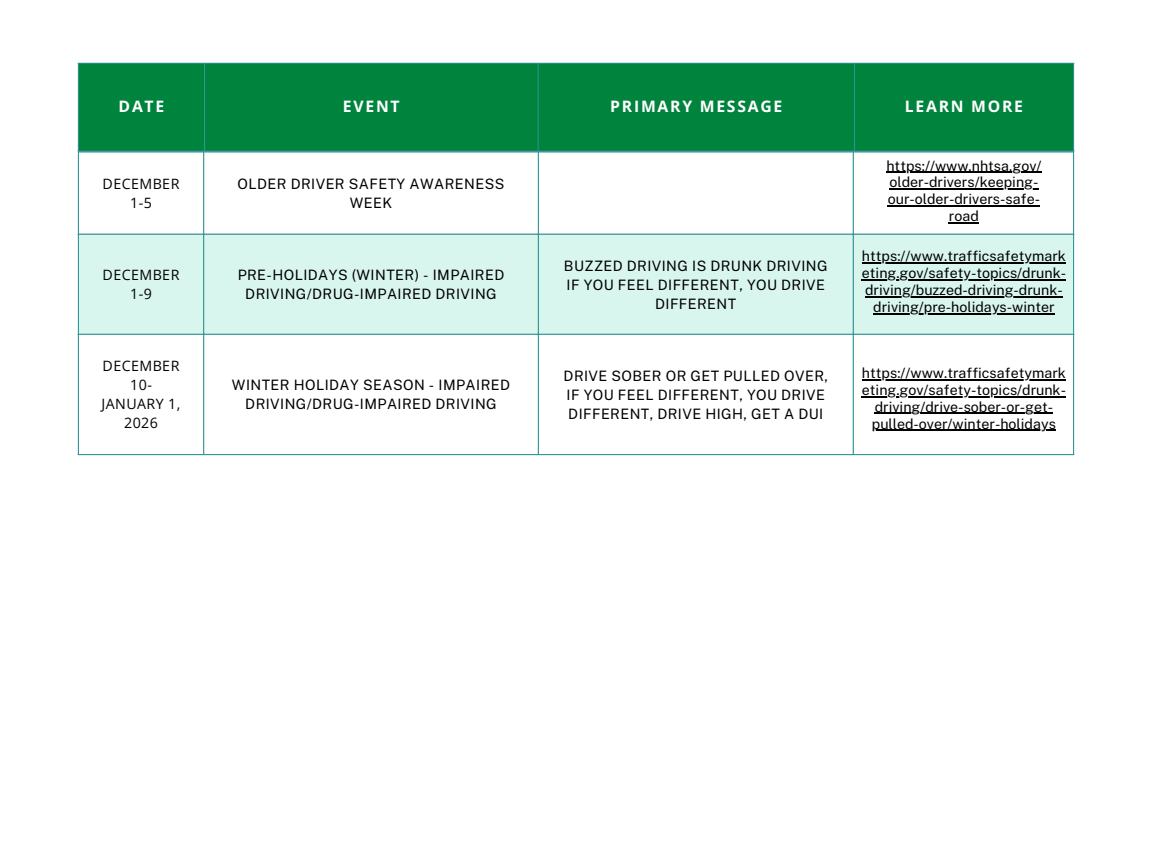
<style>
.page{position:relative;width:1152px;height:864px;background:#fff}
.page>*{position:absolute;margin:0;border:0;box-sizing:border-box;transform-origin:0 0}
.t1{font:700 15.75px "Open Sans";letter-spacing:.11em;color:#fff}
.t2{font:14.25px/16.8px "Public Sans";color:#000;text-align:center}
.t3{font:14.25px/19.2px "Public Sans";letter-spacing:.03em;color:#000;text-align:center}
.t4{font:14.25px/19.2px "Open Sans";letter-spacing:.03em;color:#000;text-align:center}
</style>
<div class="page">
<svg style="left:79px;top:153px;width:994px;height:301px"></svg>
<div style="left:79px;top:235px;width:994px;height:99px;background:#d9f6ee"></div>
<hr style="left:78px;top:153px;width:1px;height:301px;background:#2d9596">
<hr style="left:203px;top:153px;width:1px;height:301px;background:#2d9596">
<hr style="left:538px;top:153px;width:1px;height:301px;background:#2d9596">
<hr style="left:853px;top:153px;width:1px;height:301px;background:#2d9596">
<hr style="left:1073px;top:153px;width:1px;height:301px;background:#2d9596">
<hr style="left:78px;top:151px;width:996px;height:2px;background:#2d9596">
<hr style="left:78px;top:234px;width:996px;height:1px;background:#2d9596">
<hr style="left:78px;top:334px;width:996px;height:1px;background:#2d9596">
<hr style="left:78px;top:454px;width:996px;height:1px;background:#2d9596">
<div style="left:79px;top:64px;width:994px;height:86px;background:#00843d"></div>
<hr style="left:78px;top:64px;width:1px;height:86px;background:#2d9596">
<hr style="left:204px;top:64px;width:1px;height:86px;background:#2d9596">
<hr style="left:538px;top:64px;width:1px;height:86px;background:#2d9596">
<hr style="left:854px;top:64px;width:1px;height:86px;background:#2d9596">
<hr style="left:1073px;top:64px;width:1px;height:86px;background:#2d9596">
<hr style="left:78px;top:63px;width:996px;height:1px;background:#2d9596">
<hr style="left:78px;top:150px;width:996px;height:1px;background:#2d9596">
<hr style="left:862px;top:379px;width:204px;height:1px;background:#000">
<hr style="left:862px;top:396px;width:204px;height:1px;background:#000">
<hr style="left:875px;top:413px;width:178px;height:1px;background:#000">
<hr style="left:872px;top:430px;width:184px;height:1px;background:#000">
<hr style="left:862px;top:263px;width:204px;height:1px;background:#000">
<hr style="left:862px;top:279px;width:204px;height:2px;background:#000">
<hr style="left:865px;top:296px;width:198px;height:1px;background:#000">
<hr style="left:873px;top:313px;width:182px;height:1px;background:#000">
<hr style="left:886px;top:172px;width:156px;height:1px;background:#000">
<hr style="left:889px;top:189px;width:149px;height:1px;background:#000">
<hr style="left:888px;top:205px;width:152px;height:2px;background:#000">
<hr style="left:949px;top:222px;width:30px;height:1px;background:#000">
<p class="t1" style="left:119px;top:95px;width:47px">DATE</p>
<p class="t1" style="left:343px;top:95px;width:58px">EVENT</p>
<p class="t1" style="left:610px;top:95px;width:174px">PRIMARY MESSAGE</p>
<p class="t1" style="left:905px;top:95px;width:120px">LEARN MORE</p>
<p class="t4" style="left:103px;top:173px;width:78px">DECEMBER<br>1-5</p>
<p class="t3" style="left:238px;top:174px;width:268px">OLDER DRIVER SAFETY AWARENESS<br>WEEK</p>
<p class="t4" style="left:103px;top:265px;width:78px">DECEMBER<br>1-9</p>
<p class="t3" style="left:238px;top:265px;width:268px">PRE-HOLIDAYS (WINTER) - IMPAIRED<br>DRIVING/DRUG-IMPAIRED DRIVING</p>
<p class="t3" style="left:564px;top:256px;width:265px">BUZZED DRIVING IS DRUNK DRIVING<br>IF YOU FEEL DIFFERENT, YOU DRIVE<br>DIFFERENT</p>
<p class="t4" style="left:103px;top:356px;width:78px">DECEMBER<br>10-</p>
<p class="t4" style="left:102px;top:394px;width:81px">JANUARY 1,<br>2026</p>
<p class="t3" style="left:232px;top:375px;width:280px">WINTER HOLIDAY SEASON - IMPAIRED<br>DRIVING/DRUG-IMPAIRED DRIVING</p>
<p class="t3" style="left:564px;top:366px;width:266px;text-align:left">DRIVE SOBER OR GET PULLED OVER,<br>IF YOU FEEL DIFFERENT, YOU DRIVE<br>DIFFERENT, DRIVE HIGH, GET A DUI</p>
<p class="t2" style="left:886px;top:157px;width:157px">https://www.nhtsa.gov/ older-drivers/keeping&shy;our-older-drivers-safe&shy;road</p>
<p class="t2" style="left:862px;top:248px;width:206px">https://www.trafficsafetymark eting.gov/safety-topics/drunk&shy;driving/buzzed-driving-drunk&shy;driving/pre-holidays-winter</p>
<h1 class="t2" style="left:862px;top:364px;width:205px">https://www.trafficsafetymark</h1>
<h1 class="t2" style="left:862px;top:381px;width:206px">eting.gov/safety-topics/drunk-</h1>
<h1 class="t2" style="left:872px;top:398px;width:185px;text-align:left">driving/drive-sober-or-get&shy;pulled-over/winter-holidays</h1>
</div>
